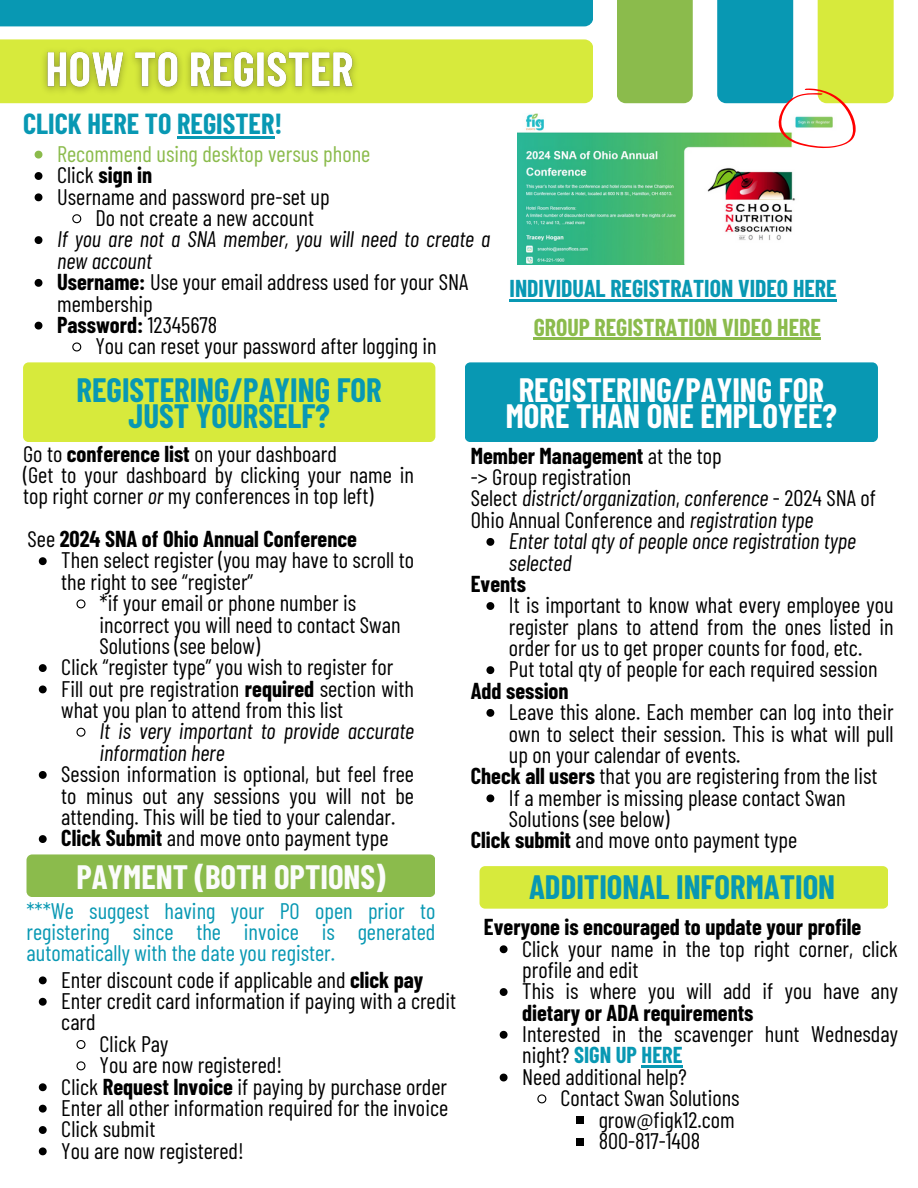
<style>
.page{position:relative;width:918px;height:1188px;background:#fff}
.page>*{position:absolute;margin:0;border:0;box-sizing:border-box;transform-origin:0 0}
.t1{font:700 33px/25.8px "Barlow Condensed";color:#0898b3;text-align:center}
.t2{font:700 33px/25.8px "Barlow Condensed";color:#fff;text-align:center}
.t3{font:700 33px "Barlow Condensed";color:#fbfcfb}
.t4{font:700 28.35px "Barlow Condensed";color:#0898b3}
.t5{font:700 23.85px "Barlow Condensed";color:#0898b3}
.t6{font:700 23.85px "Barlow Condensed";color:#8bbb4c}
.t7{font:22.5px/21.3px "Barlow Condensed";color:#000}
.t8{font:italic 22.5px/21.3px "Barlow Condensed";color:#000}
.t9{font:700 22.5px "Barlow Condensed";color:#000}
.t10{font:22.5px/21.3px "Barlow Condensed";color:#0898b3;text-align:justify}
.t11{font:22.5px "Barlow Condensed";color:#8bbb4c}
.s1{font-weight:400}
.s2{font-weight:700}
.s3{font-style:italic}
.s4{font-style:normal}
.s5{font-weight:700;color:#0898b3}
</style>
<div class="page">
<div style="left:0;top:0;width:593px;height:26px;background:#0898b3"></div>
<div style="left:0;top:39px;width:593px;height:64px;background:#d7ea3c"></div>
<div style="left:818px;top:0;width:76px;height:103px;background:#d7ea3c"></div>
<div style="left:717px;top:0;width:76px;height:103px;background:#0898b3"></div>
<div style="left:617px;top:0;width:76px;height:103px;background:#8bbb4c"></div>
<img style="left:35px;top:39px;width:332px;height:64px">
<hr style="left:177px;top:136px;width:97px;height:2px;background:#0898b3">
<svg style="left:35px;top:151px;width:7px;height:8px"></svg>
<svg style="left:35px;top:172px;width:7px;height:8px"></svg>
<svg style="left:35px;top:193px;width:7px;height:8px"></svg>
<svg style="left:72px;top:214px;width:10px;height:10px"></svg>
<svg style="left:35px;top:236px;width:7px;height:8px"></svg>
<svg style="left:35px;top:279px;width:7px;height:8px"></svg>
<svg style="left:35px;top:322px;width:7px;height:8px"></svg>
<svg style="left:72px;top:342px;width:10px;height:10px"></svg>
<div style="left:23px;top:362px;width:412px;height:80px;background:#d7ea3c;border-radius:6px"></div>
<svg style="left:39px;top:557px;width:8px;height:8px"></svg>
<svg style="left:76px;top:599px;width:10px;height:10px"></svg>
<svg style="left:39px;top:664px;width:8px;height:8px"></svg>
<svg style="left:39px;top:685px;width:8px;height:8px"></svg>
<svg style="left:76px;top:727px;width:10px;height:10px"></svg>
<svg style="left:39px;top:771px;width:8px;height:8px"></svg>
<svg style="left:39px;top:835px;width:8px;height:8px"></svg>
<div style="left:27px;top:854px;width:408px;height:43px;background:#8bbb4c;border-radius:6px"></div>
<svg style="left:39px;top:976px;width:8px;height:8px"></svg>
<svg style="left:39px;top:998px;width:8px;height:8px"></svg>
<svg style="left:76px;top:1040px;width:10px;height:9px"></svg>
<svg style="left:76px;top:1061px;width:10px;height:10px"></svg>
<svg style="left:39px;top:1083px;width:8px;height:8px"></svg>
<svg style="left:39px;top:1105px;width:8px;height:8px"></svg>
<svg style="left:39px;top:1126px;width:8px;height:8px"></svg>
<svg style="left:39px;top:1147px;width:8px;height:8px"></svg>
<img style="left:517px;top:113px;width:307px;height:151px">
<svg style="left:777px;top:89px;width:79px;height:59px"></svg>
<hr style="left:510px;top:299px;width:327px;height:2px;background:#0898b3">
<hr style="left:534px;top:338px;width:287px;height:2px;background:#8bbb4c">
<svg style="left:486px;top:538px;width:8px;height:8px"></svg>
<svg style="left:486px;top:602px;width:8px;height:8px"></svg>
<svg style="left:486px;top:666px;width:8px;height:8px"></svg>
<svg style="left:486px;top:709px;width:8px;height:8px"></svg>
<svg style="left:486px;top:794px;width:8px;height:8px"></svg>
<div style="left:480px;top:866px;width:408px;height:43px;background:#d7ea3c;border-radius:6px"></div>
<svg style="left:500px;top:945px;width:8px;height:8px"></svg>
<svg style="left:500px;top:988px;width:8px;height:8px"></svg>
<svg style="left:500px;top:1031px;width:8px;height:8px"></svg>
<hr style="left:642px;top:1066px;width:41px;height:2px;background:#0898b3">
<svg style="left:500px;top:1074px;width:8px;height:7px"></svg>
<svg style="left:537px;top:1094px;width:10px;height:10px"></svg>
<div style="left:576px;top:1116px;width:8px;height:8px;background:#000"></div>
<div style="left:576px;top:1138px;width:8px;height:8px;background:#000"></div>
<div style="left:465px;top:362px;width:413px;height:80px;background:#0898b3;border-radius:6px"></div>
<p class="t4" style="left:23px;top:105px;width:261px">CLICK HERE TO REGISTER!</p>
<h3 class="t11" style="left:57px;top:139px;width:315px">Recommend using desktop versus phone</h3>
<p class="t9" style="left:57px;top:161px;width:97px"><span class="s1">Click</span> sign in</p>
<p class="t7" style="left:57px;top:185px;width:274px">Username and password pre-set up</p>
<p class="t7" style="left:95px;top:206px;width:220px">Do not create a new account</p>
<p class="t8" style="left:57px;top:228px;width:435px">If you are not a SNA member, you will need to create a new account</p>
<p class="t7" style="left:57px;top:271px;width:413px"><span class="s2">Username:</span> Use your email address used for your SNA membership</p>
<p class="t9" style="left:57px;top:310px;width:162px">Password: <span class="s1">12345678</span></p>
<p class="t7" style="left:95px;top:335px;width:343px">You can reset your password after logging in</p>
<p class="t1" style="left:77px;top:376px;width:307px">REGISTERING/PAYING FOR<br>JUST YOURSELF?</p>
<p class="t7" style="left:23px;top:442px;width:315px">Go to <span class="s2">conference list</span> on your dashboard</p>
<h4 class="t7" style="left:23px;top:463px;width:393px">(Get to your dashboard by clicking your name in top right corner <span class="s3">or</span> my conferences in top left)</h4>
<h4 class="t9" style="left:28px;top:525px;width:331px"><span class="s1">See</span> 2024 SNA of Ohio Annual Conference</h4>
<h2 class="t7" style="left:61px;top:549px;width:354px">Then select register (you may have to scroll to the right to see “register”</h2>
<p class="t7" style="left:100px;top:592px;width:303px">*if your email or phone number is incorrect you will need to contact Swan<br>Solutions (see below)</p>
<p class="t7" style="left:61px;top:656px;width:334px">Click “register type” you wish to register for</p>
<p class="t7" style="left:61px;top:677px;width:354px">Fill out pre registration <span class="s2">required</span> section with what you plan to attend from this list</p>
<p class="t8" style="left:100px;top:720px;width:316px">It is very important to provide accurate information here</p>
<p class="t7" style="left:61px;top:763px;width:354px;text-align:justify">Session information is optional, but feel free to minus out any sessions you will not be attending. This will be tied to your calendar.</p>
<p class="t7" style="left:61px;top:827px;width:329px"><span class="s2">Click Submit</span> and move onto payment type</p>
<p class="t3" style="left:76px;top:856px;width:311px">PAYMENT (BOTH OPTIONS)</p>
<p class="t10" style="left:27px;top:899px;width:410px">***We suggest having your PO open prior to registering since the invoice is generated automatically with the date you register.</p>
<p class="t7" style="left:61px;top:968px;width:364px">Enter discount code if applicable and <span class="s2">click pay</span></p>
<p class="t7" style="left:61px;top:989px;width:396px">Enter credit card information if paying with a credit card</p>
<h2 class="t7" style="left:100px;top:1032px;width:70px">Click Pay</h2>
<p class="t7" style="left:100px;top:1054px;width:184px">You are now registered!</p>
<p class="t7" style="left:61px;top:1075px;width:387px">Click <span class="s2">Request Invoice</span> if paying by purchase order</p>
<p class="t7" style="left:61px;top:1096px;width:388px">Enter all other information required for the invoice</p>
<p class="t7" style="left:61px;top:1118px;width:96px">Click submit</p>
<h5 class="t7" style="left:61px;top:1139px;width:184px">You are now registered!</h5>
<p class="t5" style="left:510px;top:273px;width:329px">INDIVIDUAL REGISTRATION VIDEO HERE</p>
<h5 class="t6" style="left:534px;top:312px;width:289px">GROUP REGISTRATION VIDEO HERE</h5>
<p class="t2" style="left:506px;top:376px;width:333px">REGISTERING/PAYING FOR<br>MORE THAN ONE EMPLOYEE?</p>
<p class="t9" style="left:471px;top:441px;width:253px">Member Management <span class="s1">at the top</span></p>
<p class="t7" style="left:471px;top:465px;width:162px">-&gt; Group registration</p>
<p class="t8" style="left:471px;top:487px;width:407px"><span class="s4">Select</span> district/organization<span class="s4">,</span> conference <span class="s4">- 2024 SNA of<br>Ohio Annual Conference and</span> registration type</p>
<p class="t8" style="left:509px;top:530px;width:349px">Enter total qty of people once registration type selected</p>
<h2 class="t9" style="left:471px;top:569px;width:57px">Events</h2>
<p class="t7" style="left:509px;top:594px;width:386px;text-align:justify">It is important to know what every employee you register plans to attend from the ones listed in order for us to get proper counts for food, etc.</p>
<p class="t7" style="left:509px;top:658px;width:370px">Put total qty of people for each required session</p>
<p class="t9" style="left:471px;top:676px;width:99px">Add session</p>
<p class="t7" style="left:509px;top:701px;width:386px;text-align:justify">Leave this alone. Each member can log into their own to select their session. This is what will pull up on your calendar of events.</p>
<p class="t7" style="left:471px;top:765px;width:408px"><span class="s2">Check all users</span> that you are registering from the list</p>
<p class="t7" style="left:509px;top:786px;width:338px">If a member is missing please contact Swan<br>Solutions (see below)</p>
<p class="t7" style="left:471px;top:829px;width:328px"><span class="s2">Click submit</span> and move onto payment type</p>
<p class="t1" style="left:529px;top:872px;width:308px">ADDITIONAL INFORMATION</p>
<p class="t9" style="left:484px;top:913px;width:379px">Everyone is encouraged to update your profile</p>
<h2 class="t7" style="left:522px;top:937px;width:377px">Click your name in the top right corner, click profile and edit</h2>
<h5 class="t7" style="left:522px;top:980px;width:377px">This is where you will add if you have any <span class="s2">dietary or ADA requirements</span></h5>
<p class="t7" style="left:522px;top:1022px;width:377px">Interested in the scavenger hunt Wednesday night? <span class="s5">SIGN UP HERE</span></p>
<p class="t7" style="left:522px;top:1065px;width:166px">Need additional help?</p>
<p class="t7" style="left:560px;top:1087px;width:181px">Contact Swan Solutions</p>
<p class="t7" style="left:599px;top:1108px;width:138px">grow@figk12.com</p>
<p class="t7" style="left:599px;top:1129px;width:103px">800-817-1408</p>
</div>
